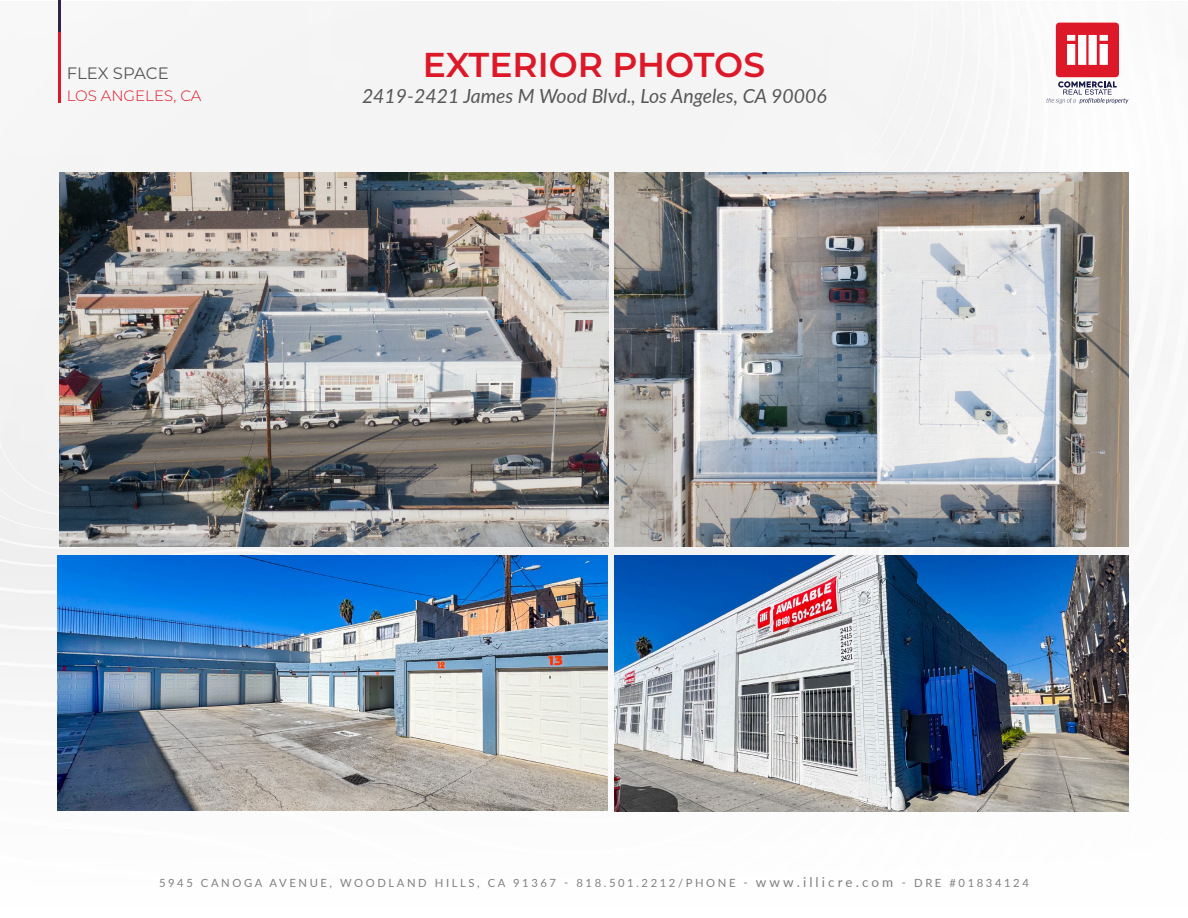
<style>
.page{position:relative;width:1188px;height:918px;background:#fff}
.page>*{position:absolute;margin:0;border:0;box-sizing:border-box;transform-origin:0 0}
.t1{font:600 34.5px "Montserrat";color:#dc1829}
.t2{font:italic 19.5px "Lato";color:#575756}
.t3{font:16.5px "Montserrat";color:#575756}
.t4{font:300 15px "Montserrat";color:#dc1829}
.t5{font:11.25px "Lato";letter-spacing:.23em;color:#808080}
.s1{font-size:13.5px}
</style>
<div class="page">
<div style="left:0;top:1px;width:1171px;height:494px;background:#f4f4f4"></div>
<hr style="left:58px;top:0;width:2px;height:32px;background:#302547">
<hr style="left:58px;top:32px;width:2px;height:71px;background:#dc1829">
<svg style="left:1046px;top:23px;width:82px;height:81px"></svg>
<img style="left:615px;top:172px;width:513px;height:375px">
<img style="left:58px;top:555px;width:549px;height:256px">
<img style="left:615px;top:555px;width:513px;height:257px">
<img style="left:60px;top:172px;width:549px;height:375px">
<h1 class="t1" style="left:423px;top:40px;width:344px">EXTERIOR PHOTOS</h1>
<h3 class="t3" style="left:67px;top:62px;width:104px">FLEX SPACE</h3>
<h3 class="t4" style="left:67px;top:85px;width:136px">LOS ANGELES, CA</h3>
<h2 class="t2" style="left:362px;top:82px;width:466px">2419-2421 James M Wood Blvd., Los Angeles, CA 90006</h2>
<p class="t5" style="left:159px;top:875px;width:871px">5945 CANOGA AVENUE, WOODLAND HILLS, CA 91367 - 818.501.2212/PHONE - <span class="s1">www.illicre.com</span> - DRE #01834124</p>
</div>
